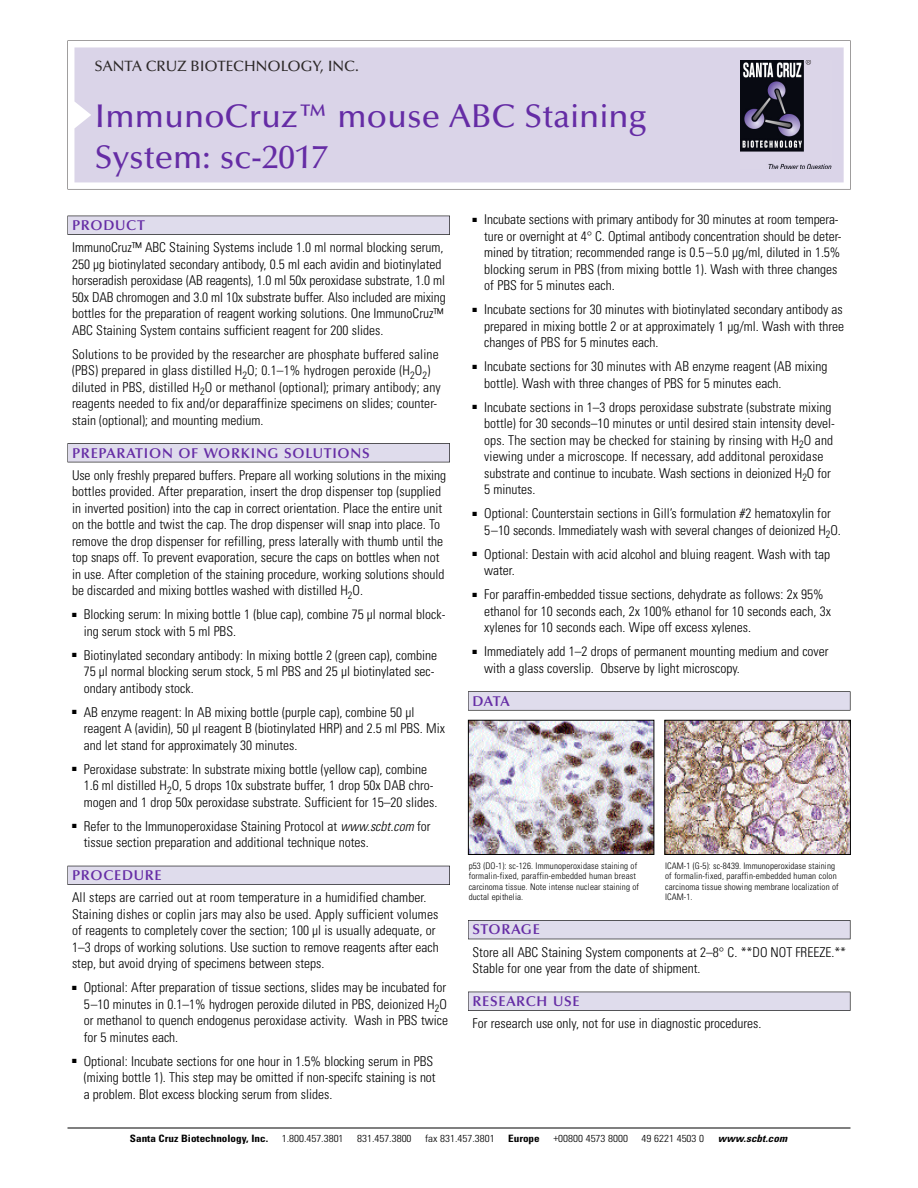
<style>
.page{position:relative;width:918px;height:1188px;background:#fff}
.page>*{position:absolute;margin:0;border:0;box-sizing:border-box;transform-origin:0 0}
.t1{font:500 33px/40.5px "Optima";color:#652ca5}
.t2{font:500 15px "Optima";color:#2d2929}
.t3{font:600 14.25px "Optima";letter-spacing:.05em;color:#652ca5}
.t4{font:300 condensed 13.5px/16.5px "Univers";color:#000}
.t5{font:300 condensed 10.2px "Univers";color:#000;scale:1.1 1}
.t6{font:700 condensed 10.2px "Univers";color:#000;scale:1.1 1}
.t7{font:italic 700 condensed 10.2px "Univers";letter-spacing:.005em;color:#000;scale:1.1 1}
.t8{font:300 condensed 9px/10.5px "Univers";letter-spacing:.015em;color:#000}
.s1{font-style:italic}
</style>
<div class="page">
<svg style="left:68px;top:40px;width:783px;height:149px"></svg>
<div style="left:74px;top:47px;width:770px;height:135px;background:#dad4e8"></div>
<img style="left:741px;top:60px;width:90px;height:108px">
<div style="left:68px;top:216px;width:382px;height:19px;background:#535356"></div>
<div style="left:68px;top:216px;width:381px;height:18px;background:#dfdcec"></div>
<div style="left:68px;top:443px;width:382px;height:19px;background:#545356"></div>
<div style="left:68px;top:444px;width:381px;height:18px;background:#dfdcec"></div>
<div style="left:68px;top:866px;width:382px;height:19px;background:#555459"></div>
<div style="left:68px;top:866px;width:381px;height:18px;background:#dfdcec"></div>
<div style="left:468px;top:691px;width:382px;height:20px;background:#686869"></div>
<div style="left:468px;top:692px;width:382px;height:18px;background:#dfdcec"></div>
<div style="left:468px;top:920px;width:382px;height:19px;background:#545358"></div>
<div style="left:468px;top:921px;width:382px;height:18px;background:#dfdcec"></div>
<div style="left:468px;top:992px;width:382px;height:19px;background:#545357"></div>
<div style="left:468px;top:992px;width:382px;height:18px;background:#dfdcec"></div>
<hr style="left:68px;top:1128px;width:782px;height:1px;background:#000">
<img style="left:666px;top:722px;width:183px;height:131px">
<div style="left:664px;top:720px;width:187px;height:135px;border:1px solid #000"></div>
<img style="left:470px;top:722px;width:182px;height:131px">
<div style="left:468px;top:720px;width:186px;height:135px;border:1px solid #000"></div>
<p class="t2" style="left:94px;top:58px;width:266px">SANTA CRUZ BIOTECHNOLOGY, INC.</p>
<h1 class="t1" style="left:94px;top:97px;width:554px">ImmunoCruz™ mouse ABC Staining<br>System: sc-2017</h1>
<p class="t3" style="left:72px;top:217px;width:74px">PRODUCT</p>
<p class="t4" style="left:72px;top:239px;width:375px">ImmunoCruz™ ABC Staining Systems include 1.0 ml normal blocking serum, 250 µg biotinylated secondary antibody, 0.5 ml each avidin and biotinylated horseradish peroxidase (AB reagents), 1.0 ml 50x peroxidase substrate, 1.0 ml 50x DAB chromogen and 3.0 ml 10x substrate buffer. Also included are mixing bottles for the preparation of reagent working solutions. One ImmunoCruz™ ABC Staining System contains sufficient reagent for 200 slides.</p>
<p class="t4" style="left:72px;top:346px;width:370px">Solutions to be provided by the researcher are phosphate buffered saline (PBS) prepared in glass distilled H<sub>2</sub>O; 0.1–1% hydrogen peroxide (H<sub>2</sub>O<sub>2</sub>) diluted in PBS, distilled H<sub>2</sub>O or methanol (optional); primary antibody; any reagents needed to fix and/or deparaffinize specimens on slides; counter&shy;stain (optional); and mounting medium.</p>
<p class="t3" style="left:72px;top:444px;width:299px">PREPARATION OF WORKING SOLUTIONS</p>
<p class="t4" style="left:72px;top:467px;width:376px">Use only freshly prepared buffers. Prepare all working solutions in the mixing bottles provided. After preparation, insert the drop dispenser top (supplied in inverted position) into the cap in correct orientation. Place the entire unit on the bottle and twist the cap. The drop dispenser will snap into place. To remove the drop dispenser for refilling, press laterally with thumb until the top snaps off. To prevent evaporation, secure the caps on bottles when not in use. After completion of the staining procedure, working solutions should be discarded and mixing bottles washed with distilled H<sub>2</sub>O.</p>
<p class="t4" style="left:84px;top:606px;width:363px;text-indent:-12px">■ Blocking serum: In mixing bottle 1 (blue cap), combine 75 µl normal block&shy;ing serum stock with 5 ml PBS.</p>
<p class="t4" style="left:84px;top:647px;width:355px;text-indent:-12px">■ Biotinylated secondary antibody: In mixing bottle 2 (green cap), combine<br>75 µl normal blocking serum stock, 5 ml PBS and 25 µl biotinylated sec&shy;ondary antibody stock.</p>
<p class="t4" style="left:84px;top:704px;width:363px;text-indent:-12px">■ AB enzyme reagent: In AB mixing bottle (purple cap), combine 50 µl reagent A (avidin), 50 µl reagent B (biotinylated HRP) and 2.5 ml PBS. Mix and let stand for approximately 30 minutes.</p>
<p class="t4" style="left:84px;top:761px;width:355px;text-indent:-12px">■ Peroxidase substrate: In substrate mixing bottle (yellow cap), combine<br>1.6 ml distilled H<sub>2</sub>O, 5 drops 10x substrate buffer, 1 drop 50x DAB chro&shy;mogen and 1 drop 50x peroxidase substrate. Sufficient for 15–20 slides.</p>
<p class="t4" style="left:84px;top:818px;width:348px;text-indent:-12px">■ Refer to the Immunoperoxidase Staining Protocol at <span class="s1">www.scbt.com</span> for tissue section preparation and additional technique notes.</p>
<p class="t3" style="left:72px;top:867px;width:91px">PROCEDURE</p>
<p class="t4" style="left:72px;top:889px;width:368px">All steps are carried out at room temperature in a humidified chamber.<br>Staining dishes or coplin jars may also be used. Apply sufficient volumes of reagents to completely cover the section; 100 µl is usually adequate, or 1–3 drops of working solutions. Use suction to remove reagents after each step, but avoid drying of specimens between steps.</p>
<p class="t4" style="left:84px;top:979px;width:366px;text-indent:-12px">■ Optional: After preparation of tissue sections, slides may be incubated for 5–10 minutes in 0.1–1% hydrogen peroxide diluted in PBS, deionized H<sub>2</sub>O or methanol to quench endogenus peroxidase activity. Wash in PBS twice for 5 minutes each.</p>
<p class="t4" style="left:84px;top:1053px;width:354px;text-indent:-12px">■ Optional: Incubate sections for one hour in 1.5% blocking serum in PBS (mixing bottle 1). This step may be omitted if non-specifc staining is not a problem. Blot excess blocking serum from slides.</p>
<p class="t4" style="left:484px;top:211px;width:359px;text-indent:-12px">■ Incubate sections with primary antibody for 30 minutes at room tempera&shy;ture or overnight at 4° C. Optimal antibody concentration should be deter&shy;mined by titration; recommended range is 0.5–5.0 µg/ml, diluted in 1.5% blocking serum in PBS (from mixing bottle 1). Wash with three changes of PBS for 5 minutes each.</p>
<p class="t4" style="left:484px;top:301px;width:361px;text-align:justify;text-indent:-12px">■ Incubate sections for 30 minutes with biotinylated secondary antibody as prepared in mixing bottle 2 or at approximately 1 µg/ml. Wash with three changes of PBS for 5 minutes each.</p>
<p class="t4" style="left:484px;top:358px;width:345px;text-indent:-12px">■ Incubate sections for 30 minutes with AB enzyme reagent (AB mixing bottle). Wash with three changes of PBS for 5 minutes each.</p>
<p class="t4" style="left:484px;top:399px;width:352px;text-indent:-12px">■ Incubate sections in 1–3 drops peroxidase substrate (substrate mixing bottle) for 30 seconds–10 minutes or until desired stain intensity devel&shy;ops. The section may be checked for staining by rinsing with H<sub>2</sub>O and viewing under a microscope. If necessary, add additonal peroxidase substrate and continue to incubate. Wash sections in deionized H<sub>2</sub>O for 5 minutes.</p>
<p class="t4" style="left:484px;top:505px;width:358px;text-indent:-12px">■ Optional: Counterstain sections in Gill’s formulation #2 hematoxylin for<br>5–10 seconds. Immediately wash with several changes of deionized H<sub>2</sub>O.</p>
<p class="t4" style="left:484px;top:546px;width:347px;text-indent:-12px">■ Optional: Destain with acid alcohol and bluing reagent. Wash with tap water.</p>
<p class="t4" style="left:484px;top:586px;width:348px;text-indent:-12px">■ For paraffin-embedded tissue sections, dehydrate as follows: 2x 95% ethanol for 10 seconds each, 2x 100% ethanol for 10 seconds each, 3x xylenes for 10 seconds each. Wipe off excess xylenes.</p>
<p class="t4" style="left:484px;top:643px;width:346px;text-indent:-12px">■ Immediately add 1–2 drops of permanent mounting medium and cover with a glass coverslip. Observe by light microscopy.</p>
<p class="t3" style="left:473px;top:693px;width:39px">DATA</p>
<p class="t8" style="left:469px;top:860px;width:172px">p53 (DO-1): sc-126. Immunoperoxidase staining of formalin-fixed, paraffin-embedded human breast carcinoma tissue. Note intense nuclear staining of ductal epithelia.</p>
<p class="t8" style="left:665px;top:860px;width:175px">ICAM-1 (G-5): sc-8439. Immunoperoxidase staining of formalin-fixed, paraffin-embedded human colon carcinoma tissue showing membrane localization of ICAM-1.</p>
<p class="t3" style="left:473px;top:921px;width:69px">STORAGE</p>
<p class="t4" style="left:473px;top:944px;width:375px">Store all ABC Staining System components at 2–8° C. **DO NOT FREEZE.**<br>Stable for one year from the date of shipment.</p>
<p class="t3" style="left:473px;top:993px;width:109px">RESEARCH USE</p>
<p class="t4" style="left:473px;top:1015px;width:290px">For research use only, not for use in diagnostic procedures.</p>
<p class="t6" style="left:130px;top:1132px;width:127px">Santa Cruz Biotechnology, Inc.</p>
<p class="t5" style="left:282px;top:1132px;width:58px">1.800.457.3801</p>
<p class="t5" style="left:357px;top:1132px;width:51px">831.457.3800</p>
<p class="t5" style="left:425px;top:1132px;width:65px">fax 831.457.3801</p>
<p class="t6" style="left:508px;top:1132px;width:30px">Europe</p>
<p class="t5" style="left:553px;top:1132px;width:69px">+00800 4573 8000</p>
<p class="t5" style="left:642px;top:1132px;width:58px">49 6221 4503 0</p>
<p class="t7" style="left:718px;top:1132px;width:64px">www.scbt.com</p>
</div>
